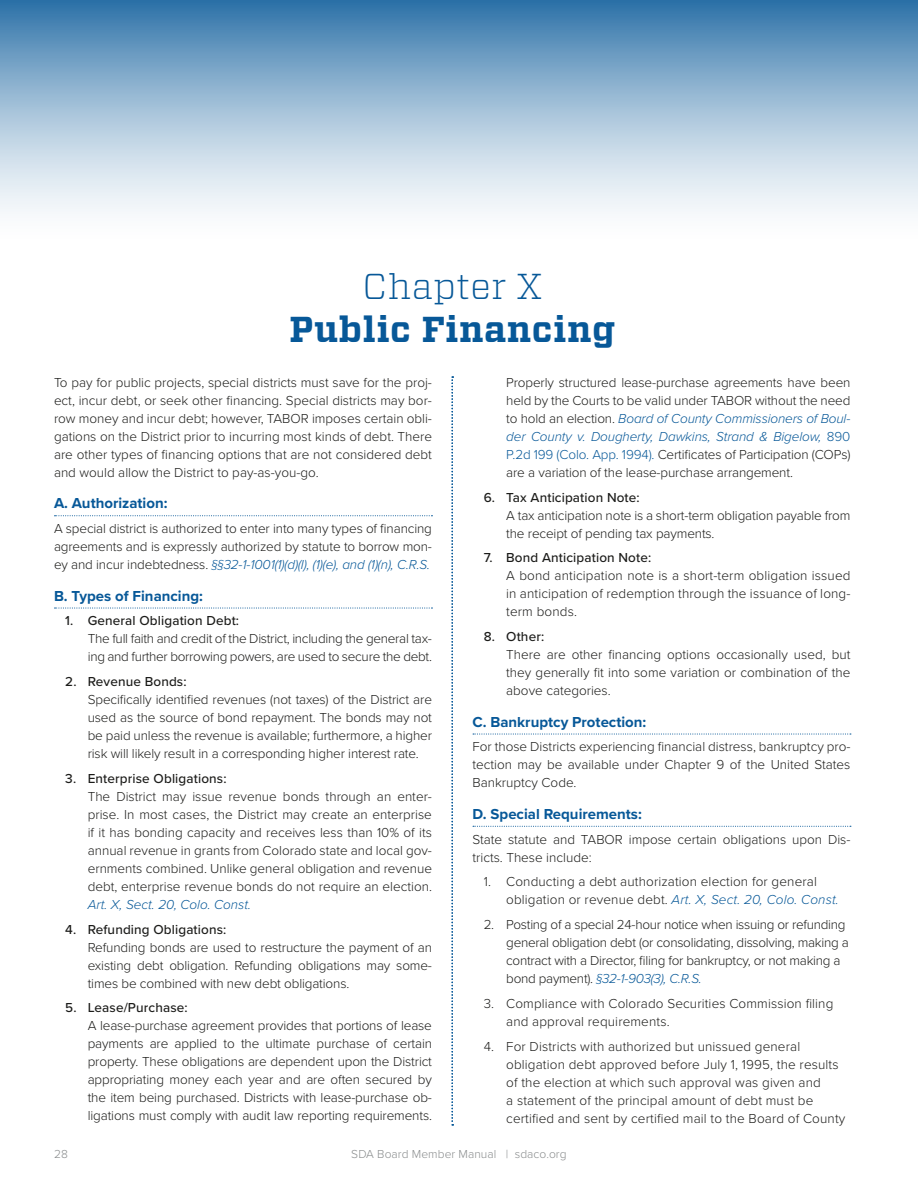
<style>
.page{position:relative;width:918px;height:1188px;background:#fff}
.page>*{position:absolute;margin:0;border:0;box-sizing:border-box;transform-origin:0 0}
.t1{font:700 36px "Vitesse";letter-spacing:.02em;color:#075898}
.t2{font:300 36px "Vitesse";letter-spacing:.02em;color:#075898}
.t3{font:700 15px "Proxima Nova";color:#075898}
.t4{font:300 13.5px/18px "Proxima Nova";color:#1c1c1a;text-align:justify}
.t5{font:300 13.5px/18px "Proxima Nova";letter-spacing:-.02em;color:#1c1c1a}
.t6{font:500 13.5px "Proxima Nova";letter-spacing:.01em;color:#1c1c1a}
.t7{font:italic 300 13.5px "Proxima Nova";color:#075898}
.t8{font:300 12px "Proxima Nova";letter-spacing:.005em;color:#898c8d}
.s1{font-style:italic;color:#075898}
.s2{color:#075898}
</style>
<div class="page">
<svg style="left:55px;top:515px;width:377px;height:1px"></svg>
<svg style="left:55px;top:607px;width:377px;height:2px"></svg>
<svg style="left:473px;top:733px;width:378px;height:2px"></svg>
<svg style="left:473px;top:826px;width:378px;height:1px"></svg>
<svg style="left:452px;top:376px;width:1px;height:750px"></svg>
<div style="left:0;top:0;width:918px;height:241px;background:linear-gradient(to bottom,#3a7aad,#fff)"></div>
<h1 class="t2" style="left:363px;top:261px;width:181px">Chapter X</h1>
<h1 class="t1" style="left:289px;top:305px;width:327px">Public Financing</h1>
<p class="t4" style="left:54px;top:373px;width:380px">To pay for public projects, special districts must save for the proj&shy;ect, incur debt, or seek other financing. Special districts may bor&shy;row money and incur debt; however, TABOR imposes certain obli&shy;gations on the District prior to incurring most kinds of debt. There are other types of financing options that are not considered debt and would allow the District to pay-as-you-go.</p>
<p class="t3" style="left:54px;top:492px;width:115px">A. Authorization:</p>
<p class="t4" style="left:54px;top:519px;width:380px">A special district is authorized to enter into many types of financing agreements and is expressly authorized by statute to borrow mon&shy;ey and incur indebtedness. <span class="s1">§§32-1-1001(1)(d)(I), (1)(e), and (1)(n), C.R.S.</span></p>
<p class="t3" style="left:54px;top:585px;width:151px">B. Types of Financing:</p>
<p class="t6" style="left:65px;top:611px;width:175px">1. General Obligation Debt:</p>
<p class="t5" style="left:88px;top:629px;width:346px">The full faith and credit of the District, including the general tax&shy;ing and further borrowing powers, are used to secure the debt.</p>
<p class="t6" style="left:65px;top:672px;width:123px">2. Revenue Bonds:</p>
<p class="t4" style="left:88px;top:690px;width:346px">Specifically identified revenues (not taxes) of the District are used as the source of bond repayment. The bonds may not be paid unless the revenue is available; furthermore, a higher risk will likely result in a corresponding higher interest rate.</p>
<p class="t6" style="left:65px;top:768px;width:163px">3. Enterprise Obligations:</p>
<p class="t4" style="left:88px;top:787px;width:346px">The District may issue revenue bonds through an enter&shy;prise. In most cases, the District may create an enterprise if it has bonding capacity and receives less than 10% of its annual revenue in grants from Colorado state and local gov&shy;ernments combined. Unlike general obligation and revenue debt, enterprise revenue bonds do not require an election.</p>
<p class="t7" style="left:88px;top:894px;width:165px">Art. X, Sect. 20, Colo. Const.</p>
<p class="t6" style="left:65px;top:919px;width:163px">4. Refunding Obligations:</p>
<p class="t4" style="left:88px;top:937px;width:346px">Refunding bonds are used to restructure the payment of an existing debt obligation. Refunding obligations may some&shy;times be combined with new debt obligations.</p>
<p class="t6" style="left:65px;top:998px;width:124px">5. Lease/Purchase:</p>
<p class="t4" style="left:88px;top:1016px;width:346px">A lease-purchase agreement provides that portions of lease payments are applied to the ultimate purchase of certain property. These obligations are dependent upon the District appropriating money each year and are often secured by the item being purchased. Districts with lease-purchase ob&shy;ligations must comply with audit law reporting requirements.</p>
<p class="t4" style="left:506px;top:373px;width:346px">Properly structured lease-purchase agreements have been held by the Courts to be valid under TABOR without the need to hold an election. <span class="s1">Board of County Commissioners of Boul&shy;der County v. Dougherty, Dawkins, Strand &amp; Bigelow,</span> <span class="s2">890<br>P.2d 199 (Colo. App. 1994).</span> Certificates of Participation (COPs) are a variation of the lease-purchase arrangement.</p>
<p class="t6" style="left:484px;top:487px;width:158px">6. Tax Anticipation Note:</p>
<p class="t4" style="left:506px;top:505px;width:346px">A tax anticipation note is a short-term obligation payable from the receipt of pending tax payments.</p>
<p class="t6" style="left:484px;top:548px;width:169px">7. Bond Anticipation Note:</p>
<p class="t4" style="left:506px;top:566px;width:346px">A bond anticipation note is a short-term obligation issued in anticipation of redemption through the issuance of long&shy;term bonds.</p>
<p class="t6" style="left:484px;top:627px;width:62px">8. Other:</p>
<p class="t4" style="left:506px;top:645px;width:346px">There are other financing options occasionally used, but they generally fit into some variation or combination of the above categories.</p>
<p class="t3" style="left:472px;top:711px;width:175px">C. Bankruptcy Protection:</p>
<p class="t4" style="left:472px;top:737px;width:380px">For those Districts experiencing financial distress, bankruptcy pro&shy;tection may be available under Chapter 9 of the United States Bankruptcy Code.</p>
<p class="t3" style="left:472px;top:803px;width:171px">D. Special Requirements:</p>
<p class="t4" style="left:472px;top:830px;width:380px">State statute and TABOR impose certain obligations upon Dis&shy;tricts. These include:</p>
<p class="t4" style="left:506px;top:872px;width:334px;text-indent:-23px">1. Conducting a debt authorization election for general obligation or revenue debt. <span class="s1">Art. X, Sect. 20, Colo. Const.</span></p>
<p class="t5" style="left:506px;top:915px;width:344px;text-indent:-23px">2. Posting of a special 24-hour notice when issuing or refunding general obligation debt (or consolidating, dissolving, making a contract with a Director, filing for bankruptcy, or not making a bond payment). <span class="s1">§32-1-903(3), C.R.S.</span></p>
<p class="t4" style="left:506px;top:994px;width:329px;text-indent:-23px">3. Compliance with Colorado Securities Commission filing and approval requirements.</p>
<p class="t4" style="left:506px;top:1036px;width:341px;text-align:left;text-indent:-23px">4. For Districts with authorized but unissued general obligation debt approved before July 1, 1995, the results of the election at which such approval was given and<br>a statement of the principal amount of debt must be certified and sent by certified mail to the Board of County</p>
<p class="t8" style="left:54px;top:1145px;width:15px">28</p>
<p class="t8" style="left:351px;top:1145px;width:217px">SDA Board Member Manual | sdaco.org</p>
</div>
